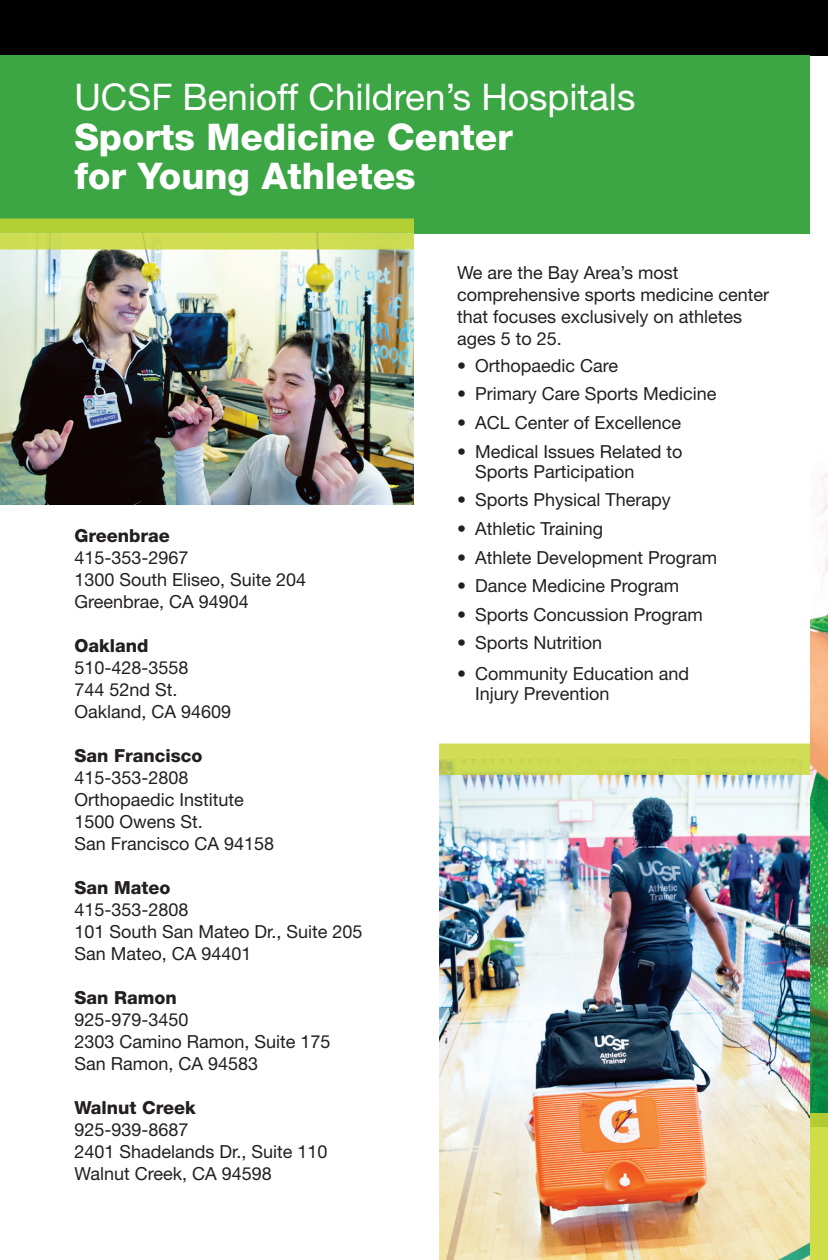
<style>
.page{position:relative;width:828px;height:1260px;background:#fff}
.page>*{position:absolute;margin:0;border:0;box-sizing:border-box;transform-origin:0 0}
.t1{font:800 36.8px/39.4px "Helvetica Neue LT Std";color:#fff}
.t2{font:36.8px "Helvetica Neue LT Std";color:#fff}
.t3{font:18px/22px "Helvetica Neue LT Std";color:#231f20}
.t4{font:800 18px "Helvetica Neue LT Std";color:#231f20}
</style>
<div class="page">
<img style="left:439px;top:775px;width:371px;height:485px">
<div style="left:0;top:0;width:828px;height:55px;background:#000001"></div>
<img style="left:810px;top:472px;width:18px;height:641px">
<div style="left:0;top:55px;width:810px;height:179px;background:#3ca645"></div>
<img style="left:0;top:234px;width:414px;height:271px">
<div style="left:810px;top:1127px;width:18px;height:133px;background:#cfdd49"></div>
<img style="left:810px;top:1113px;width:18px;height:14px">
<div style="left:439px;top:744px;width:371px;height:15px;background:#d1de55"></div>
<img style="left:439px;top:759px;width:371px;height:16px">
<svg style="left:0;top:219px;width:414px;height:15px"></svg>
<h1 class="t2" style="left:74px;top:75px;width:562px">UCSF Benioff Children’s Hospitals</h1>
<h1 class="t1" style="left:74px;top:117px;width:440px">Sports Medicine Center for Young Athletes</h1>
<p class="t4" style="left:74px;top:525px;width:97px">Greenbrae</p>
<p class="t3" style="left:74px;top:546px;width:233px">415-353-2967<br>1300 South Eliseo, Suite 204<br>Greenbrae, CA 94904</p>
<p class="t4" style="left:74px;top:635px;width:76px">Oakland</p>
<p class="t3" style="left:74px;top:656px;width:158px">510-428-3558<br>744 52nd St.<br>Oakland, CA 94609</p>
<p class="t4" style="left:74px;top:745px;width:130px">San Francisco</p>
<p class="t3" style="left:74px;top:766px;width:201px">415-353-2808<br>Orthopaedic Institute<br>1500 Owens St.<br>San Francisco CA 94158</p>
<p class="t4" style="left:74px;top:877px;width:98px">San Mateo</p>
<p class="t3" style="left:74px;top:898px;width:290px">415-353-2808<br>101 South San Mateo Dr., Suite 205<br>San Mateo, CA 94401</p>
<p class="t4" style="left:74px;top:987px;width:104px">San Ramon</p>
<p class="t3" style="left:74px;top:1008px;width:258px">925-979-3450<br>2303 Camino Ramon, Suite 175<br>San Ramon, CA 94583</p>
<p class="t4" style="left:74px;top:1097px;width:123px">Walnut Creek</p>
<p class="t3" style="left:74px;top:1118px;width:255px">925-939-8687<br>2401 Shadelands Dr., Suite 110<br>Walnut Creek, CA 94598</p>
<p class="t3" style="left:457px;top:261px;width:314px">We are the Bay Area’s most comprehensive sports medicine center that focuses exclusively on athletes ages 5 to 25.</p>
<p class="t3" style="left:457px;top:354px;width:163px">• Orthopaedic Care</p>
<p class="t3" style="left:457px;top:383px;width:261px">• Primary Care Sports Medicine</p>
<p class="t3" style="left:457px;top:411px;width:225px">• ACL Center of Excellence</p>
<p class="t3" style="left:475px;top:441px;width:209px;line-height:20px;text-indent:-18px">• Medical Issues Related to<br>Sports Participation</p>
<p class="t3" style="left:457px;top:489px;width:215px">• Sports Physical Therapy</p>
<p class="t3" style="left:457px;top:517px;width:148px">• Athletic Training</p>
<p class="t3" style="left:457px;top:546px;width:262px">• Athlete Development Program</p>
<p class="t3" style="left:457px;top:575px;width:224px">• Dance Medicine Program</p>
<p class="t3" style="left:457px;top:603px;width:247px">• Sports Concussion Program</p>
<p class="t3" style="left:457px;top:632px;width:147px">• Sports Nutrition</p>
<p class="t3" style="left:475px;top:663px;width:216px;line-height:20px;text-indent:-18px">• Community Education and<br>Injury Prevention</p>
</div>
